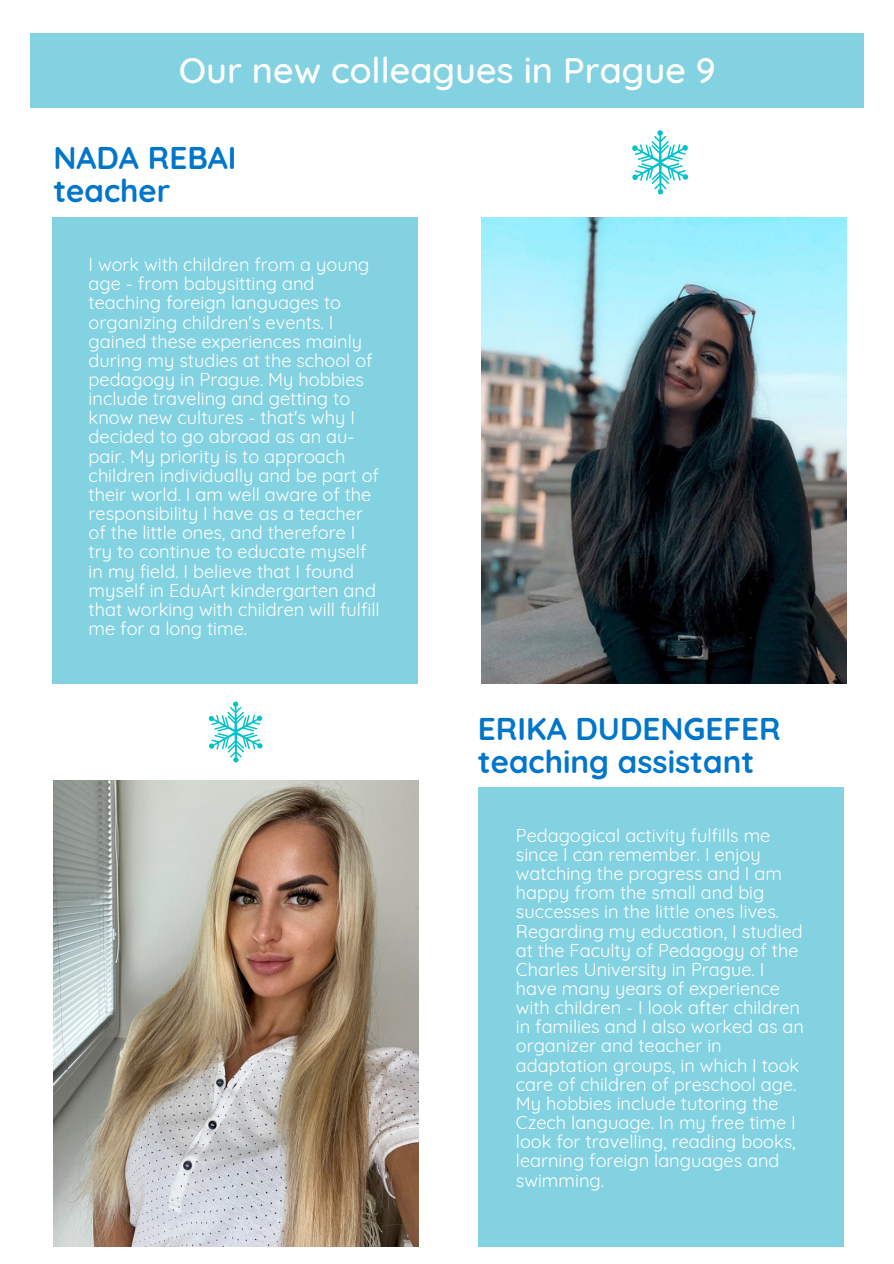
<style>
.page{position:relative;width:894px;height:1264px;background:#fff}
.page>*{position:absolute;margin:0;border:0;box-sizing:border-box;transform-origin:0 0}
.t1{font:500 36px "Quicksand";color:#fff}
.t2{font:700 31.35px/32.7px "Quicksand";color:#0076cb}
.t3{font:18.15px/19.2px "Quicksand";color:#fff}
</style>
<div class="page">
<div style="left:30px;top:33px;width:834px;height:74px;background:#83d2e1"></div>
<div style="left:53px;top:217px;width:365px;height:467px;background:#83d2e1"></div>
<img style="left:481px;top:217px;width:365px;height:467px">
<div style="left:478px;top:787px;width:364px;height:459px;background:#83d2e1"></div>
<svg style="left:632px;top:130px;width:56px;height:64px"></svg>
<svg style="left:209px;top:701px;width:53px;height:61px"></svg>
<img style="left:53px;top:780px;width:365px;height:466px">
<h1 class="t1" style="left:179px;top:47px;width:538px">Our new colleagues in Prague 9</h1>
<h2 class="t2" style="left:53px;top:141px;width:185px">NADA REBAI teacher</h2>
<p class="t3" style="left:89px;top:255px;width:292px">I work with children from a young age - from babysitting and teaching foreign languages to organizing children's events. I gained these experiences mainly during my studies at the school of pedagogy in Prague. My hobbies include traveling and getting to know new cultures - that's why I decided to go abroad as an au&shy;pair. My priority is to approach children individually and be part of their world. I am well aware of the responsibility I have as a teacher of the little ones, and therefore I try to continue to educate myself in my field. I believe that I found myself in EduArt kindergarten and that working with children will fulfill me for a long time.</p>
<h2 class="t2" style="left:478px;top:712px;width:304px">ERIKA DUDENGEFER teaching assistant</h2>
<p class="t3" style="left:515px;top:825px;width:289px">Pedagogical activity fulfills me since I can remember. I enjoy watching the progress and I am happy from the small and big successes in the little ones lives.<br>Regarding my education, I studied at the Faculty of Pedagogy of the<br>Charles University in Prague. I have many years of experience with children - I look after children in families and I also worked as an organizer and teacher in adaptation groups, in which I took care of children of preschool age.<br>My hobbies include tutoring the<br>Czech language. In my free time I look for travelling, reading books, learning foreign languages and swimming.</p>
</div>
